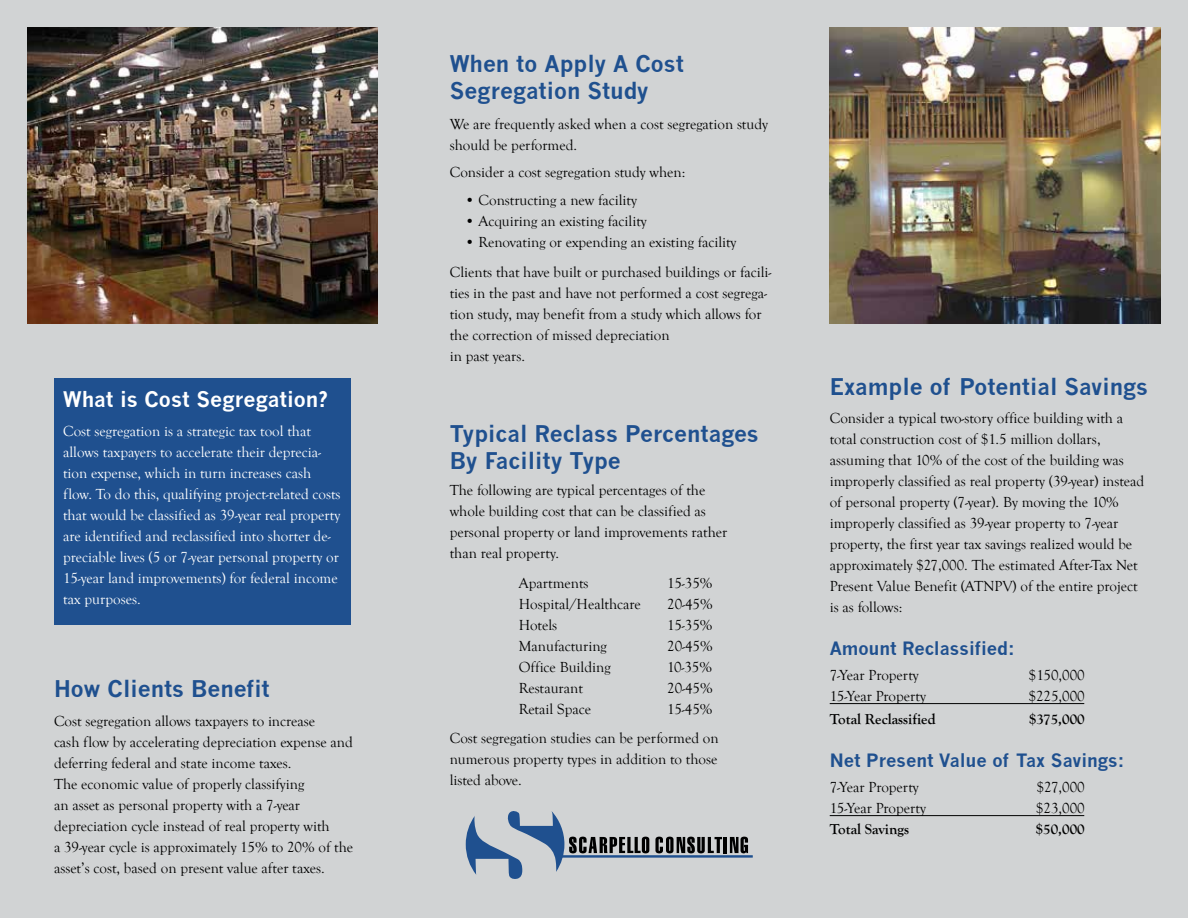
<style>
.page{position:relative;width:1188px;height:918px;background:#d1d3d4}
.page>*{position:absolute;margin:0;border:0;box-sizing:border-box;transform-origin:0 0}
.t1{font:700 22.5px/27px "News Gothic";color:#1f508f}
.t2{font:700 21px "News Gothic";color:#fff}
.t3{font:700 18px "News Gothic";color:#1f508f}
.t4{font:15px/21px "Goudy Old Style T";color:#000}
.t5{font:15px/21px "Goudy Old Style T";color:#fff}
.t6{font:700 15px "Goudy Old Style T";color:#000}
</style>
<div class="page">
<img style="left:27px;top:27px;width:351px;height:297px">
<img style="left:830px;top:27px;width:331px;height:296px">
<div style="left:54px;top:378px;width:297px;height:246px;background:#1f508f"></div>
<hr style="left:830px;top:703px;width:254px;height:1px;background:#000">
<hr style="left:830px;top:815px;width:254px;height:1px;background:#000">
<hr style="left:562px;top:855px;width:191px;height:3px;background:#1f508f">
<svg style="left:655px;top:837px;width:67px;height:16px"></svg>
<hr style="left:724px;top:837px;width:3px;height:16px;background:#000">
<svg style="left:730px;top:837px;width:18px;height:16px"></svg>
<svg style="left:466px;top:811px;width:183px;height:68px"></svg>
<h2 class="t2" style="left:63px;top:386px;width:267px">What is Cost Segregation?</h2>
<p class="t5" style="left:63px;top:421px;width:279px">Cost segregation is a strategic tax tool that allows taxpayers to accelerate their deprecia&shy;tion expense, which in turn increases cash flow. To do this, qualifying project-related costs that would be classified as 39-year real property are identified and reclassified into shorter de&shy;preciable lives (5 or 7-year personal property or 15-year land improvements) for federal income tax purposes.</p>
<h1 class="t1" style="left:54px;top:674px;width:217px">How Clients Benefit</h1>
<p class="t4" style="left:54px;top:711px;width:301px">Cost segregation allows taxpayers to increase<br>cash flow by accelerating depreciation expense and deferring federal and state income taxes.<br>The economic value of properly classifying<br>an asset as personal property with a 7-year depreciation cycle instead of real property with<br>a 39-year cycle is approximately 15% to 20% of the asset’s cost, based on present value after taxes.</p>
<h1 class="t1" style="left:450px;top:50px;width:236px">When to Apply A Cost<br>Segregation Study</h1>
<p class="t4" style="left:450px;top:114px;width:320px">We are frequently asked when a cost segregation study should be performed.</p>
<p class="t4" style="left:450px;top:162px;width:237px">Consider a cost segregation study when:</p>
<p class="t4" style="left:465px;top:190px;width:174px">• Constructing a new facility</p>
<p class="t4" style="left:465px;top:211px;width:184px">• Acquiring an existing facility</p>
<p class="t4" style="left:450px;top:227px;width:323px;line-height:29.7px;text-indent:15px">• Renovating or expending an existing facility<br>Clients that have built or purchased buildings or facili-</p>
<p class="t4" style="left:450px;top:282px;width:319px">ties in the past and have not performed a cost segrega&shy;tion study, may benefit from a study which allows for the correction of missed depreciation<br>in past years.</p>
<h1 class="t1" style="left:450px;top:419px;width:311px">Typical Reclass Percentages<br>By Facility Type</h1>
<p class="t4" style="left:450px;top:480px;width:279px">The following are typical percentages of the whole building cost that can be classified as personal property or land improvements rather than real property.</p>
<p class="t4" style="left:450px;top:573px;width:41px">A</p>
<p class="t4" style="left:529px;top:573px;width:61px">partments</p>
<p class="t4" style="left:667px;top:573px;width:47px">15-35%</p>
<p class="t4" style="left:519px;top:594px;width:124px">Hospital/Healthcare</p>
<p class="t4" style="left:667px;top:594px;width:47px">20-45%</p>
<p class="t4" style="left:519px;top:615px;width:40px">Hotels</p>
<p class="t4" style="left:667px;top:615px;width:47px">15-35%</p>
<p class="t4" style="left:519px;top:636px;width:90px">Manufacturing</p>
<p class="t4" style="left:667px;top:636px;width:47px">20-45%</p>
<p class="t4" style="left:519px;top:657px;width:93px">Office Building</p>
<p class="t4" style="left:667px;top:657px;width:46px">10-35%</p>
<p class="t4" style="left:450px;top:678px;width:41px">R</p>
<p class="t4" style="left:528px;top:678px;width:56px">estaurant</p>
<p class="t4" style="left:667px;top:678px;width:47px">20-45%</p>
<p class="t4" style="left:450px;top:699px;width:41px">R</p>
<p class="t4" style="left:528px;top:699px;width:64px">etail Space</p>
<p class="t4" style="left:450px;top:694px;width:271px;line-height:29.7px;text-indent:218px">15-45%<br>Cost segregation studies can be performed on</p>
<p class="t4" style="left:450px;top:749px;width:269px">numerous property types in addition to those listed above.</p>
<h1 class="t1" style="left:830px;top:373px;width:320px">Example of Potential Savings</h1>
<p class="t4" style="left:830px;top:407px;width:316px">Consider a typical two-story office building with a total construction cost of $1.5 million dollars, assuming that 10% of the cost of the building was improperly classified as real property (39-year) instead of personal property (7-year). By moving the 10% improperly classified as 39-year property to 7-year property, the first year tax savings realized would be approximately $27,000. The estimated After-Tax Net Present Value Benefit (ATNPV) of the entire project is as follows:</p>
<p class="t3" style="left:830px;top:637px;width:187px">Amount Reclassified:</p>
<p class="t4" style="left:830px;top:665px;width:91px">7-Year Property</p>
<p class="t4" style="left:1029px;top:665px;width:57px">$150,000</p>
<p class="t4" style="left:830px;top:686px;width:98px">15-Year Property</p>
<p class="t4" style="left:1029px;top:686px;width:58px">$225,000</p>
<p class="t6" style="left:830px;top:710px;width:107px">Total Reclassified</p>
<p class="t6" style="left:1029px;top:710px;width:57px">$375,000</p>
<p class="t3" style="left:830px;top:749px;width:296px">Net Present Value of Tax Savings:</p>
<p class="t4" style="left:830px;top:777px;width:91px">7-Year Property</p>
<p class="t4" style="left:1037px;top:777px;width:49px">$27,000</p>
<p class="t4" style="left:830px;top:798px;width:98px">15-Year Property</p>
<p class="t4" style="left:1036px;top:798px;width:50px">$23,000</p>
<p class="t6" style="left:830px;top:821px;width:81px">Total Savings</p>
<p class="t6" style="left:1036px;top:821px;width:50px">$50,000</p>
</div>
